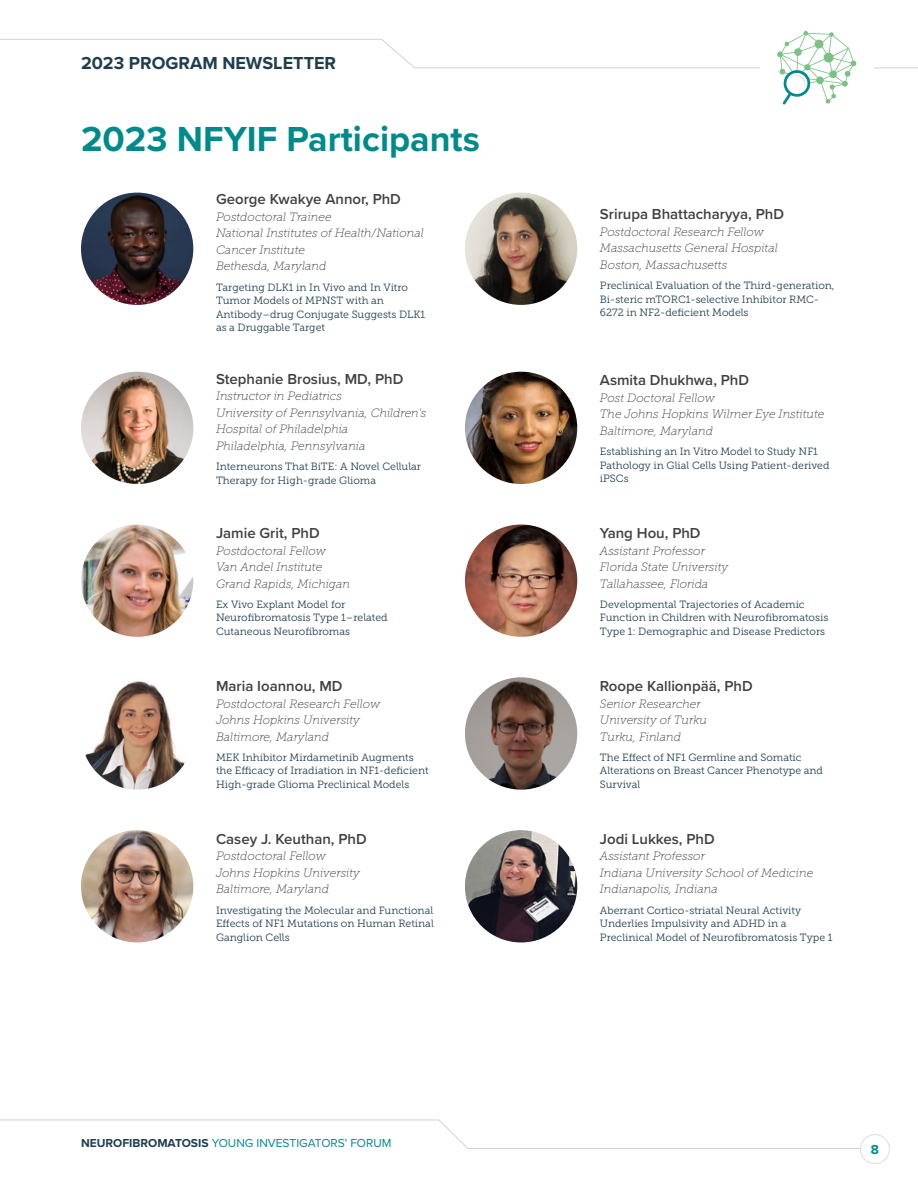
<style>
.page{position:relative;width:918px;height:1188px;background:#fff}
.page>*{position:absolute;margin:0;border:0;box-sizing:border-box;transform-origin:0 0}
.t1{font:700 36px "Proxima Nova";color:#008b8b}
.t2{font:700 18px "Proxima Nova";color:#1e3e4e}
.t3{font:600 15px "Proxima Nova";color:#414042}
.t4{font:700 13.5px "Proxima Nova";color:#008b8b}
.t5{font:italic 12px/16.5px "Museo Slab 100";color:#414042}
.t6{font:12px "Proxima Nova";color:#008b8b}
.t7{font:10.5px/13.5px "Museo Slab 300";color:#1e3e4e}
.s1{font-weight:700;color:#1e3e4e}
</style>
<div class="page">
<svg style="left:0;top:39px;width:760px;height:30px"></svg>
<svg style="left:0;top:1119px;width:868px;height:30px"></svg>
<div style="left:860px;top:1135px;width:29px;height:29px;background:#fff;border-radius:50%"></div>
<div style="left:860px;top:1134px;width:30px;height:30px;border:1px solid #dcddde;border-radius:50%"></div>
<hr style="left:874px;top:67px;width:44px;height:1px;background:#d1d3d4">
<svg style="left:777px;top:31px;width:79px;height:73px"></svg>
<img style="left:81px;top:193px;width:112px;height:112px;border-radius:56px">
<img style="left:465px;top:193px;width:112px;height:112px;border-radius:56px">
<img style="left:81px;top:372px;width:112px;height:112px;border-radius:56px">
<img style="left:465px;top:372px;width:112px;height:112px;border-radius:56px">
<img style="left:81px;top:525px;width:112px;height:112px;border-radius:56px">
<img style="left:465px;top:525px;width:112px;height:112px;border-radius:56px">
<img style="left:81px;top:677px;width:112px;height:113px;border-radius:56px">
<img style="left:465px;top:677px;width:112px;height:113px;border-radius:56px">
<img style="left:81px;top:830px;width:112px;height:112px;border-radius:56px">
<img style="left:465px;top:830px;width:112px;height:112px;border-radius:56px">
<h2 class="t2" style="left:81px;top:49px;width:257px">2023 PROGRAM NEWSLETTER</h2>
<h1 class="t1" style="left:81px;top:112px;width:400px">2023 NFYIF Participants</h1>
<h3 class="t3" style="left:216px;top:188px;width:186px">George Kwakye Annor, PhD</h3>
<p class="t5" style="left:216px;top:209px;width:209px">Postdoctoral Trainee<br>National Institutes of Health/National<br>Cancer Institute<br>Bethesda, Maryland</p>
<p class="t7" style="left:216px;top:280px;width:211px">Targeting DLK1 in In Vivo and In Vitro<br>Tumor Models of MPNST with an<br>Antibody–drug Conjugate Suggests DLK1 as a Druggable Target</p>
<h3 class="t3" style="left:216px;top:368px;width:189px">Stephanie Brosius, MD, PhD</h3>
<p class="t5" style="left:216px;top:388px;width:212px">Instructor in Pediatrics<br>University of Pennsylvania, Children's<br>Hospital of Philadelphia<br>Philadelphia, Pennsylvania</p>
<p class="t7" style="left:216px;top:460px;width:207px">Interneurons That BiTE: A Novel Cellular<br>Therapy for High-grade Glioma</p>
<h3 class="t3" style="left:216px;top:522px;width:105px">Jamie Grit, PhD</h3>
<p class="t5" style="left:216px;top:542px;width:136px">Postdoctoral Fellow<br>Van Andel Institute<br>Grand Rapids, Michigan</p>
<p class="t7" style="left:216px;top:598px;width:173px">Ex Vivo Explant Model for<br>Neurofibromatosis Type 1–related<br>Cutaneous Neurofibromas</p>
<h3 class="t3" style="left:216px;top:675px;width:128px">Maria Ioannou, MD</h3>
<p class="t5" style="left:216px;top:695px;width:166px">Postdoctoral Research Fellow<br>Johns Hopkins University<br>Baltimore, Maryland</p>
<p class="t7" style="left:216px;top:751px;width:214px">MEK Inhibitor Mirdametinib Augments the Efficacy of Irradiation in NF1-deficient<br>High-grade Glioma Preclinical Models</p>
<h3 class="t3" style="left:216px;top:828px;width:152px">Casey J. Keuthan, PhD</h3>
<p class="t5" style="left:216px;top:848px;width:145px">Postdoctoral Fellow<br>Johns Hopkins University<br>Baltimore, Maryland</p>
<p class="t7" style="left:216px;top:903px;width:219px;text-align:justify">Investigating the Molecular and Functional Effects of NF1 Mutations on Human Retinal Ganglion Cells</p>
<p class="t6" style="left:81px;top:1134px;width:312px"><span class="s1">NEUROFIBROMATOSIS</span> YOUNG INVESTIGATORS' FORUM</p>
<h3 class="t3" style="left:600px;top:203px;width:186px">Srirupa Bhattacharyya, PhD</h3>
<p class="t5" style="left:600px;top:224px;width:179px">Postdoctoral Research Fellow<br>Massachusetts General Hospital<br>Boston, Massachusetts</p>
<p class="t7" style="left:600px;top:279px;width:236px">Preclinical Evaluation of the Third-generation,<br>Bi-steric mTORC1-selective Inhibitor RMC-<br>6272 in NF2-deficient Models</p>
<h3 class="t3" style="left:600px;top:369px;width:151px">Asmita Dhukhwa, PhD</h3>
<p class="t5" style="left:600px;top:390px;width:226px">Post Doctoral Fellow<br>The Johns Hopkins Wilmer Eye Institute<br>Baltimore, Maryland</p>
<p class="t7" style="left:600px;top:445px;width:231px">Establishing an In Vitro Model to Study NF1<br>Pathology in Glial Cells Using Patient-derived iPSCs</p>
<h3 class="t3" style="left:600px;top:522px;width:102px">Yang Hou, PhD</h3>
<p class="t5" style="left:600px;top:542px;width:130px">Assistant Professor<br>Florida State University<br>Tallahassee, Florida</p>
<p class="t7" style="left:600px;top:598px;width:230px">Developmental Trajectories of Academic<br>Function in Children with Neurofibromatosis<br>Type 1: Demographic and Disease Predictors</p>
<h3 class="t3" style="left:600px;top:675px;width:154px">Roope Kallionpää, PhD</h3>
<p class="t5" style="left:600px;top:695px;width:109px">Senior Researcher<br>University of Turku<br>Turku, Finland</p>
<p class="t7" style="left:600px;top:751px;width:225px">The Effect of NF1 Germline and Somatic<br>Alterations on Breast Cancer Phenotype and<br>Survival</p>
<h3 class="t3" style="left:600px;top:828px;width:116px">Jodi Lukkes, PhD</h3>
<p class="t5" style="left:600px;top:848px;width:215px">Assistant Professor<br>Indiana University School of Medicine<br>Indianapolis, Indiana</p>
<p class="t7" style="left:600px;top:903px;width:234px">Aberrant Cortico-striatal Neural Activity<br>Underlies Impulsivity and ADHD in a<br>Preclinical Model of Neurofibromatosis Type 1</p>
<p class="t4" style="left:871px;top:1139px;width:10px">8</p>
</div>
